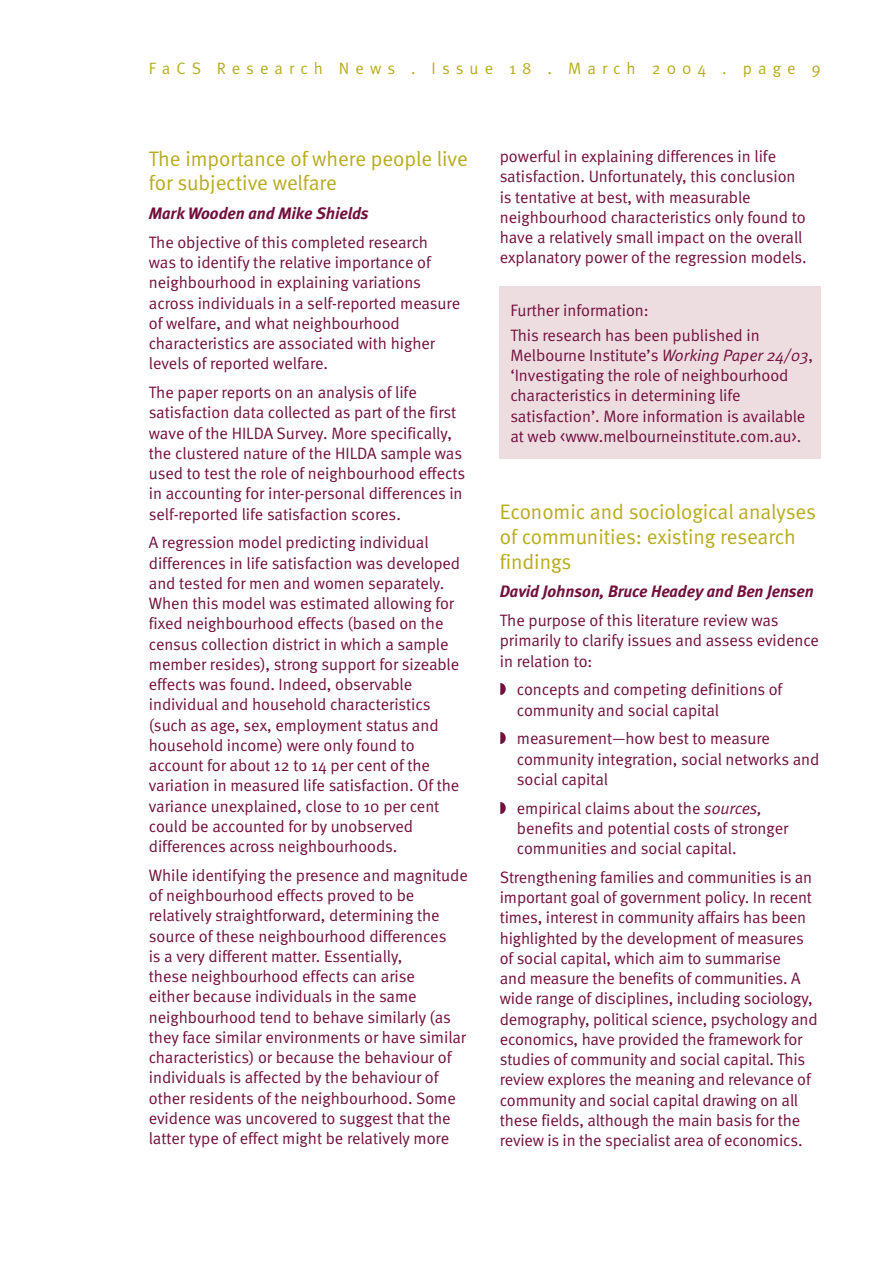
<style>
.page{position:relative;width:893px;height:1263px;background:#fff}
.page>*{position:absolute;margin:0;border:0;box-sizing:border-box;transform-origin:0 0}
.t1{font:21px/24.8px "Meta Normal";letter-spacing:-.005em;color:#b8ac1f}
.t2{font:16.5px/20.2px "Meta Normal";letter-spacing:-.005em;color:#72113d}
.t3{font:italic 700 16.5px "Meta";letter-spacing:-.005em;color:#72113d}
.t4{font:16.5px "Meta Normal";letter-spacing:.37em;color:#b8ac1f}
.s1{font-style:italic}
</style>
<div class="page">
<div style="left:500px;top:287px;width:321px;height:172px;background:#eddde0"></div>
<p class="t4" style="left:149px;top:62px;width:673px">FaCS Research News . Issue 18 . March 2004 . page 9</p>
<p class="t1" style="left:149px;top:148px;width:321px">The importance of where people live for subjective welfare</p>
<p class="t3" style="left:149px;top:207px;width:221px">Mark Wooden and Mike Shields</p>
<p class="t2" style="left:149px;top:233px;width:313px">The objective of this completed research<br>was to identify the relative importance of neighbourhood in explaining variations across individuals in a self-reported measure of welfare, and what neighbourhood characteristics are associated with higher levels of reported welfare.</p>
<p class="t2" style="left:149px;top:384px;width:318px">The paper reports on an analysis of life satisfaction data collected as part of the first wave of the HILDA Survey. More specifically, the clustered nature of the HILDA sample was used to test the role of neighbourhood effects in accounting for inter-personal differences in self-reported life satisfaction scores.</p>
<p class="t2" style="left:149px;top:534px;width:313px">A regression model predicting individual differences in life satisfaction was developed and tested for men and women separately.<br>When this model was estimated allowing for fixed neighbourhood effects (based on the census collection district in which a sample member resides), strong support for sizeable effects was found. Indeed, observable individual and household characteristics (such as age, sex, employment status and household income) were only found to account for about 12 to 14 per cent of the variation in measured life satisfaction. Of the variance unexplained, close to 10 per cent could be accounted for by unobserved differences across neighbourhoods.</p>
<p class="t2" style="left:149px;top:866px;width:320px">While identifying the presence and magnitude of neighbourhood effects proved to be relatively straightforward, determining the source of these neighbourhood differences<br>is a very different matter. Essentially,<br>these neighbourhood effects can arise<br>either because individuals in the same neighbourhood tend to behave similarly (as they face similar environments or have similar characteristics) or because the behaviour of individuals is affected by the behaviour of other residents of the neighbourhood. Some evidence was uncovered to suggest that the latter type of effect might be relatively more</p>
<p class="t2" style="left:500px;top:148px;width:308px">powerful in explaining differences in life satisfaction. Unfortunately, this conclusion is tentative at best, with measurable neighbourhood characteristics only found to have a relatively small impact on the overall explanatory power of the regression models.</p>
<p class="t2" style="left:510px;top:299px;width:251px;line-height:24.5px">Further information:<br>This research has been published in</p>
<p class="t2" style="left:510px;top:346px;width:304px">Melbourne Institute’s <span class="s1">Working Paper 24/03</span>, ‘Investigating the role of neighbourhood characteristics in determining life satisfaction’. More information is available at web &lt;www.melbourneinstitute.com.au&gt;.</p>
<p class="t1" style="left:500px;top:501px;width:318px">Economic and sociological analyses of communities: existing research findings</p>
<p class="t3" style="left:500px;top:585px;width:315px">David Johnson, Bruce Headey and Ben Jensen</p>
<p class="t2" style="left:500px;top:612px;width:320px">The purpose of this literature review was primarily to clarify issues and assess evidence in relation to:</p>
<p class="t2" style="left:517px;top:681px;width:267px">concepts and competing definitions of community and social capital</p>
<p class="t2" style="left:517px;top:730px;width:304px">measurement—how best to measure community integration, social networks and social capital</p>
<p class="t2" style="left:517px;top:799px;width:273px">empirical claims about the <span class="s1">sources, </span>benefits and potential costs of stronger communities and social capital.</p>
<p class="t2" style="left:500px;top:868px;width:319px">Strengthening families and communities is an important goal of government policy. In recent times, interest in community affairs has been highlighted by the development of measures of social capital, which aim to summarise<br>and measure the benefits of communities. A wide range of disciplines, including sociology, demography, political science, psychology and economics, have provided the framework for studies of community and social capital. This review explores the meaning and relevance of community and social capital drawing on all these fields, although the main basis for the review is in the specialist area of economics.</p>
</div>
